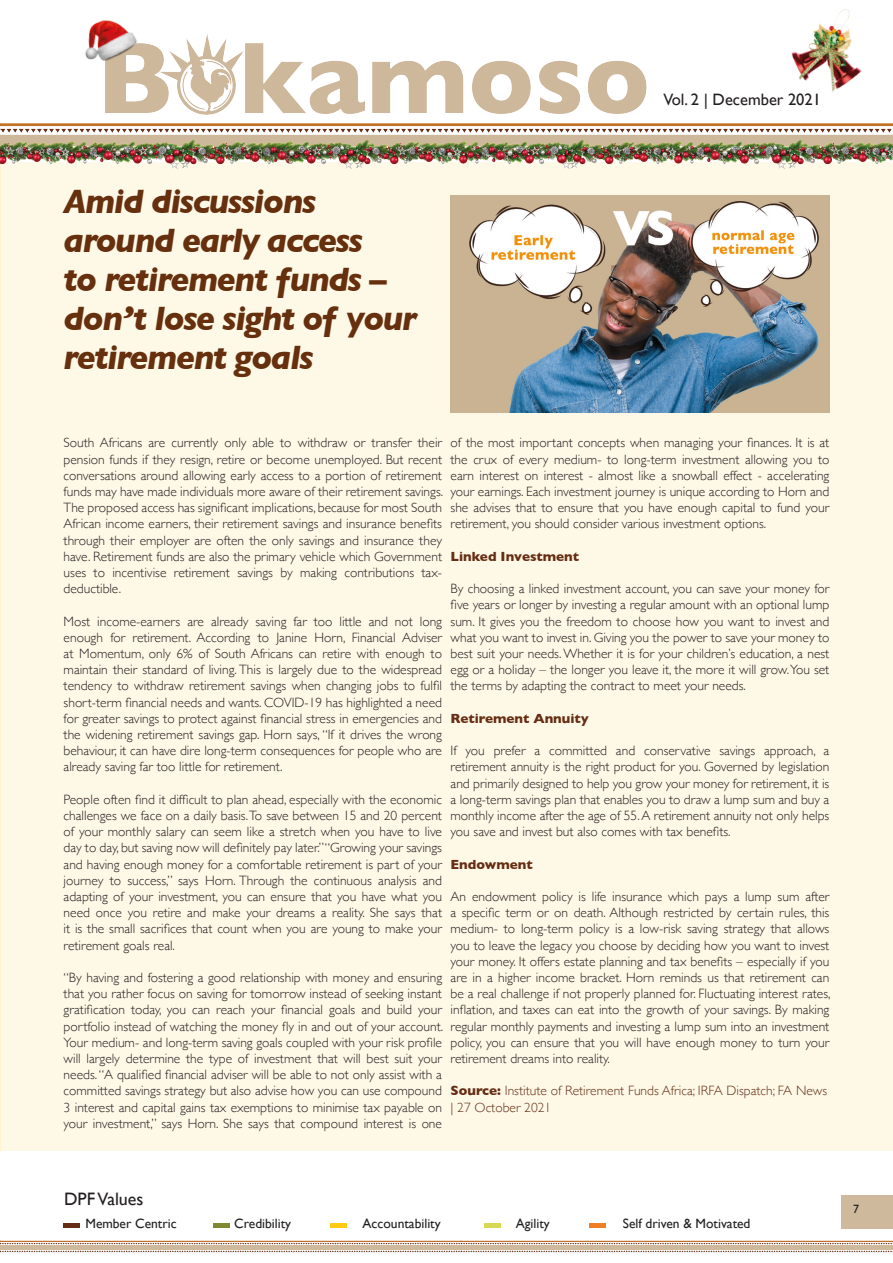
<style>
.page{position:relative;width:893px;height:1263px;background:#fff}
.page>*{position:absolute;margin:0;border:0;box-sizing:border-box;transform-origin:0 0}
.t1{font:italic 700 34.5px/39px "Gill Sans";letter-spacing:-.04em;color:#662f0d}
.t2{font:18px "Gill Sans";color:#231f20}
.t3{font:16.5px "Gill Sans";color:#231f20}
.t4{font:300 13.5px/16.2px "Gill Sans";color:#231f20;text-align:justify}
.t5{font:300 13.5px/16.2px "Gill Sans";color:#662e14}
.t6{font:13.5px "Gill Sans";color:#231f20}
.t7{font:700 13.5px "Gill Sans";color:#662e14}
.t8{font:12px "Gill Sans";color:#231f20}
.s1{font-weight:700}
</style>
<div class="page">
<img style="left:0;top:34px;width:893px;height:103px">
<svg style="left:0;top:1241px;width:893px;height:11px"></svg>
<div style="left:0;top:163px;width:893px;height:988px;background:#fef9e7"></div>
<hr style="left:0;top:163px;width:1px;height:988px;background:#feca14">
<hr style="left:64px;top:1223px;width:16px;height:4px;background:#662e14">
<hr style="left:213px;top:1223px;width:16px;height:4px;background:#808735">
<hr style="left:330px;top:1223px;width:16px;height:4px;background:#feca14">
<hr style="left:484px;top:1223px;width:17px;height:4px;background:#d5d953">
<hr style="left:589px;top:1223px;width:17px;height:4px;background:#f07f24">
<div style="left:842px;top:1195px;width:51px;height:34px;background:#ceb99c"></div>
<img style="left:79px;top:20px;width:61px;height:46px">
<img style="left:0;top:137px;width:262px;height:35px">
<img style="left:262px;top:137px;width:307px;height:32px">
<img style="left:569px;top:137px;width:324px;height:32px">
<img style="left:770px;top:9px;width:117px;height:101px">
<img style="left:451px;top:195px;width:378px;height:217px">
<p class="t3" style="left:663px;top:90px;width:159px">Vol. 2 | December 2021</p>
<p class="t1" style="left:64px;top:182px;width:355px">Amid discussions around early access<br>to retirement funds – don’t lose sight of your retirement goals</p>
<p class="t4" style="left:451px;top:434px;width:380px">of the most important concepts when managing your finances. It is at the crux of every medium- to long-term investment allowing you to earn interest on interest - almost like a snowball effect - accelerating your earnings. Each investment journey is unique according to Horn and she advises that to ensure that you have enough capital to fund your retirement, you should consider various investment options.</p>
<p class="t7" style="left:451px;top:545px;width:130px">Linked Investment</p>
<p class="t4" style="left:451px;top:580px;width:380px">By choosing a linked investment account, you can save your money for five years or longer by investing a regular amount with an optional lump sum. It gives you the freedom to choose how you want to invest and what you want to invest in. Giving you the power to save your money to best suit your needs. Whether it is for your children’s education, a nest egg or a holiday – the longer you leave it, the more it will grow. You set the terms by adapting the contract to meet your needs.</p>
<p class="t7" style="left:451px;top:707px;width:140px">Retirement Annuity</p>
<p class="t4" style="left:451px;top:742px;width:380px">If you prefer a committed and conservative savings approach, a retirement annuity is the right product for you. Governed by legislation and primarily designed to help you grow your money for retirement, it is a long-term savings plan that enables you to draw a lump sum and buy a monthly income after the age of 55. A retirement annuity not only helps you save and invest but also comes with tax benefits.</p>
<p class="t7" style="left:451px;top:853px;width:84px">Endowment</p>
<p class="t4" style="left:451px;top:888px;width:381px">An endowment policy is life insurance which pays a lump sum after a specific term or on death. Although restricted by certain rules, this medium- to long-term policy is a low-risk saving strategy that allows you to leave the legacy you choose by deciding how you want to invest your money. It offers estate planning and tax benefits – especially if you are in a higher income bracket. Horn reminds us that retirement can be a real challenge if not properly planned for. Fluctuating interest rates, inflation, and taxes can eat into the growth of your savings. By making regular monthly payments and investing a lump sum into an investment policy, you can ensure that you will have enough money to turn your retirement dreams into reality.</p>
<p class="t5" style="left:451px;top:1082px;width:378px"><span class="s1">Source:</span> Institute of Retirement Funds Africa; IRFA Dispatch; FA News | 27 October 2021</p>
<p class="t4" style="left:64px;top:434px;width:381px">South Africans are currently only able to withdraw or transfer their pension funds if they resign, retire or become unemployed. But recent conversations around allowing early access to a portion of retirement funds may have made individuals more aware of their retirement savings.<br>The proposed access has significant implications, because for most South African income earners, their retirement savings and insurance benefits through their employer are often the only savings and insurance they have. Retirement funds are also the primary vehicle which Government uses to incentivise retirement savings by making contributions tax&shy;deductible.</p>
<p class="t4" style="left:64px;top:612px;width:380px">Most income-earners are already saving far too little and not long enough for retirement. According to Janine Horn, Financial Adviser at Momentum, only 6% of South Africans can retire with enough to maintain their standard of living. This is largely due to the widespread tendency to withdraw retirement savings when changing jobs to fulfil short-term financial needs and wants. COVID-19 has highlighted a need for greater savings to protect against financial stress in emergencies and the widening retirement savings gap. Horn says, “If it drives the wrong behaviour, it can have dire long-term consequences for people who are already saving far too little for retirement.</p>
<p class="t4" style="left:64px;top:791px;width:380px">People often find it difficult to plan ahead, especially with the economic challenges we face on a daily basis. To save between 15 and 20 percent of your monthly salary can seem like a stretch when you have to live day to day, but saving now will definitely pay later.” “Growing your savings and having enough money for a comfortable retirement is part of your journey to success,” says Horn. Through the continuous analysis and adapting of your investment, you can ensure that you have what you need once you retire and make your dreams a reality. She says that it is the small sacrifices that count when you are young to make your retirement goals real.</p>
<p class="t4" style="left:64px;top:969px;width:381px">“By having and fostering a good relationship with money and ensuring that you rather focus on saving for tomorrow instead of seeking instant gratification today, you can reach your financial goals and build your portfolio instead of watching the money fly in and out of your account.<br>Your medium- and long-term saving goals coupled with your risk profile will largely determine the type of investment that will best suit your needs. “A qualified financial adviser will be able to not only assist with a committed savings strategy but also advise how you can use compound 3 interest and capital gains tax exemptions to minimise tax payable on your investment,” says Horn. She says that compound interest is one</p>
<h2 class="t2" style="left:64px;top:1188px;width:81px">DPF Values</h2>
<p class="t6" style="left:85px;top:1216px;width:93px">Member Centric</p>
<p class="t6" style="left:234px;top:1216px;width:58px">Credibility</p>
<p class="t6" style="left:363px;top:1216px;width:80px">Accountability</p>
<p class="t6" style="left:516px;top:1216px;width:36px">Agility</p>
<p class="t6" style="left:623px;top:1216px;width:129px">Self driven &amp; Motivated</p>
<p class="t8" style="left:853px;top:1202px;width:7px">7</p>
</div>
